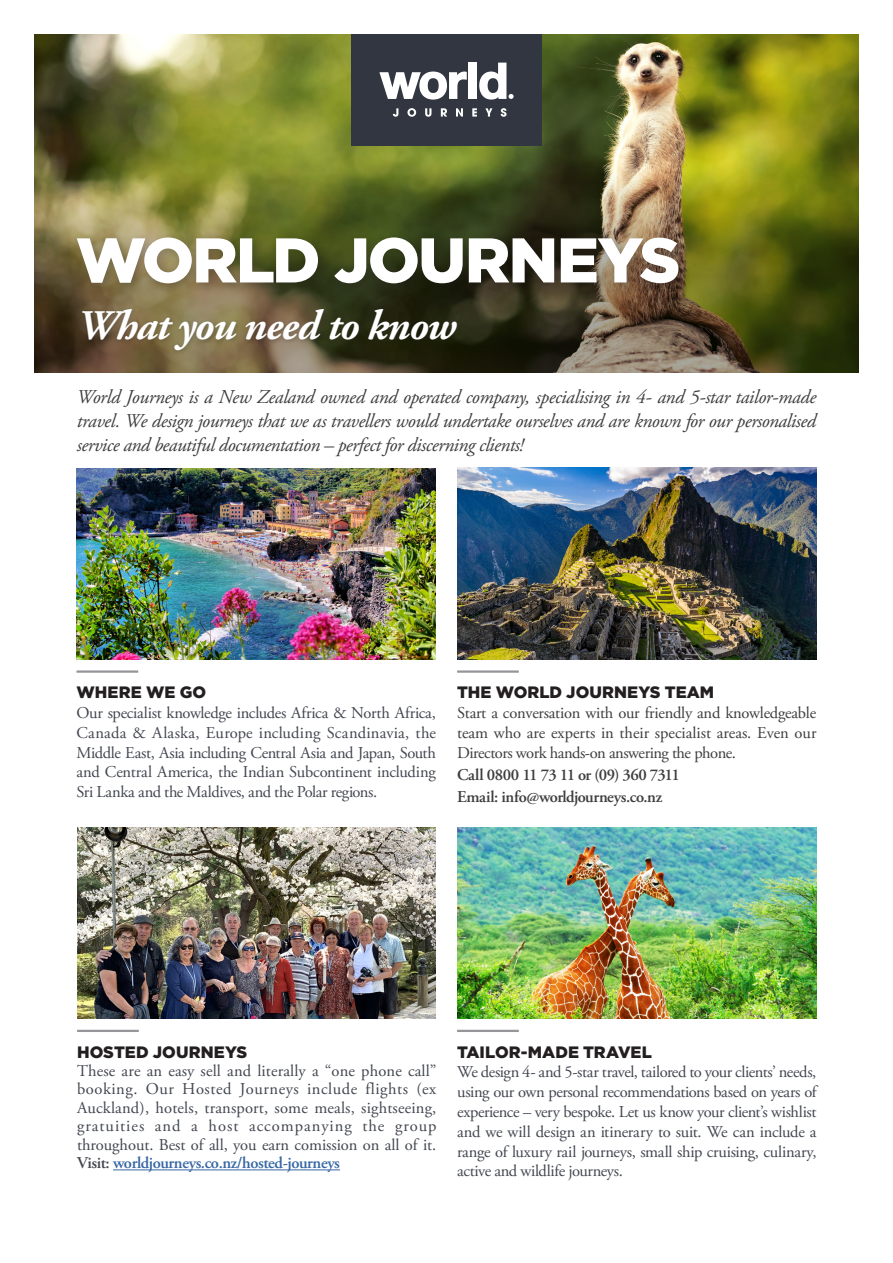
<style>
.page{position:relative;width:893px;height:1263px;background:#fff}
.page>*{position:absolute;margin:0;border:0;box-sizing:border-box;transform-origin:0 0}
.t1{font:900 63px "Gotham";letter-spacing:-.03em;color:#fff}
.t2{font:italic 700 42px "Adobe Garamond Pro";letter-spacing:-.025em;color:#fff}
.Body{font:italic 19.5px/24px "Adobe Garamond Pro";letter-spacing:-.025em;color:#3e3e3f;text-align:justify}
.Body-2{font:16.5px/19.8px "Adobe Garamond Pro";letter-spacing:-.01em;color:#42464f;text-align:justify}
.Body-3{font:16.5px/19.8px "Adobe Garamond Pro";letter-spacing:-.03em;color:#3e3e3f;text-align:justify}
.t3{font:900 16.5px "Gotham";color:#231f20}
.Body-4{font:600 16.5px "Adobe Garamond Pro";letter-spacing:-.025em;color:#3e3e3f}
.s1{font-weight:600}
.s2{font-weight:600;color:#3667a4}
</style>
<div class="page">
<img style="left:34px;top:34px;width:825px;height:138px">
<img style="left:34px;top:172px;width:825px;height:200px">
<div style="left:71px;top:231px;width:620px;height:64px;background:#231f20;opacity:.3"></div>
<div style="left:351px;top:34px;width:191px;height:111px;background:#323640"></div>
<svg style="left:379px;top:72px;width:88px;height:28px"></svg>
<div style="left:469px;top:63px;width:8px;height:36px;background:#fff"></div>
<svg style="left:393px;top:108px;width:5px;height:9px"></svg>
<svg style="left:407px;top:108px;width:9px;height:9px"></svg>
<svg style="left:425px;top:108px;width:6px;height:9px"></svg>
<svg style="left:441px;top:108px;width:6px;height:9px"></svg>
<svg style="left:456px;top:108px;width:7px;height:9px"></svg>
<svg style="left:472px;top:108px;width:5px;height:9px"></svg>
<svg style="left:485px;top:108px;width:7px;height:9px"></svg>
<svg style="left:501px;top:108px;width:6px;height:9px"></svg>
<svg style="left:479px;top:63px;width:35px;height:37px"></svg>
<hr style="left:77px;top:1030px;width:62px;height:2px;background:#939598">
<hr style="left:113px;top:1169px;width:227px;height:1px;background:#3667a4">
<div style="left:80px;top:306px;width:382px;height:50px;background:#231f20;opacity:.3"></div>
<hr style="left:457px;top:670px;width:62px;height:3px;background:#939598">
<hr style="left:457px;top:1030px;width:62px;height:2px;background:#939598">
<hr style="left:77px;top:670px;width:61px;height:3px;background:#939598">
<img style="left:457px;top:827px;width:359px;height:192px">
<img style="left:77px;top:468px;width:359px;height:192px">
<img style="left:77px;top:827px;width:359px;height:192px">
<img style="left:457px;top:468px;width:359px;height:191px">
<p class="t1" style="left:76px;top:224px;width:606px">WORLD JOURNEYS</p>
<p class="t2" style="left:77px;top:301px;width:381px">What you need to know</p>
<p class="Body" style="left:77px;top:385px;width:741px">World Journeys is a New Zealand owned and operated company, specialising in 4- and 5-star tailor-made travel. We design journeys that we as travellers would undertake ourselves and are known for our personalised service and beautiful documentation – perfect for discerning clients!</p>
<h2 class="t3" style="left:77px;top:683px;width:131px">WHERE WE GO</h2>
<p class="Body-2" style="left:77px;top:703px;width:361px">Our specialist knowledge includes Africa &amp; North Africa, Canada &amp; Alaska, Europe including Scandinavia, the Middle East, Asia including Central Asia and Japan, South and Central America, the Indian Subcontinent including Sri Lanka and the Maldives, and the Polar regions.</p>
<h2 class="t3" style="left:457px;top:683px;width:259px">THE WORLD JOURNEYS TEAM</h2>
<p class="Body-3" style="left:457px;top:703px;width:361px">Start a conversation with our friendly and knowledgeable team who are experts in their specialist areas. Even our Directors work hands-on answering the phone.</p>
<p class="Body-4" style="left:457px;top:765px;width:224px">Call 0800 11 73 11 or (09) 360 7311</p>
<p class="Body-4" style="left:457px;top:787px;width:207px">Email: info@worldjourneys.co.nz</p>
<h2 class="t3" style="left:77px;top:1042px;width:172px">HOSTED JOURNEYS</h2>
<p class="Body-2" style="left:77px;top:1062px;width:361px;line-height:18.5px">These are an easy sell and literally a “one phone call” booking. Our Hosted Journeys include flights (ex Auckland), hotels, transport, some meals, sightseeing, gratuities and a host accompanying the group throughout. Best of all, you earn comission on all of it.<br><span class="s1">Visit:</span> <span class="s2">worldjourneys.co.nz/hosted-journeys</span></p>
<h2 class="t3" style="left:457px;top:1042px;width:196px">TAILOR-MADE TRAVEL</h2>
<p class="Body-2" style="left:457px;top:1063px;width:361px">We design 4- and 5-star travel, tailored to your clients’ needs, using our own personal recommendations based on years of experience – very bespoke. Let us know your client’s wishlist and we will design an itinerary to suit. We can include a range of luxury rail journeys, small ship cruising, culinary, active and wildlife journeys.</p>
</div>
